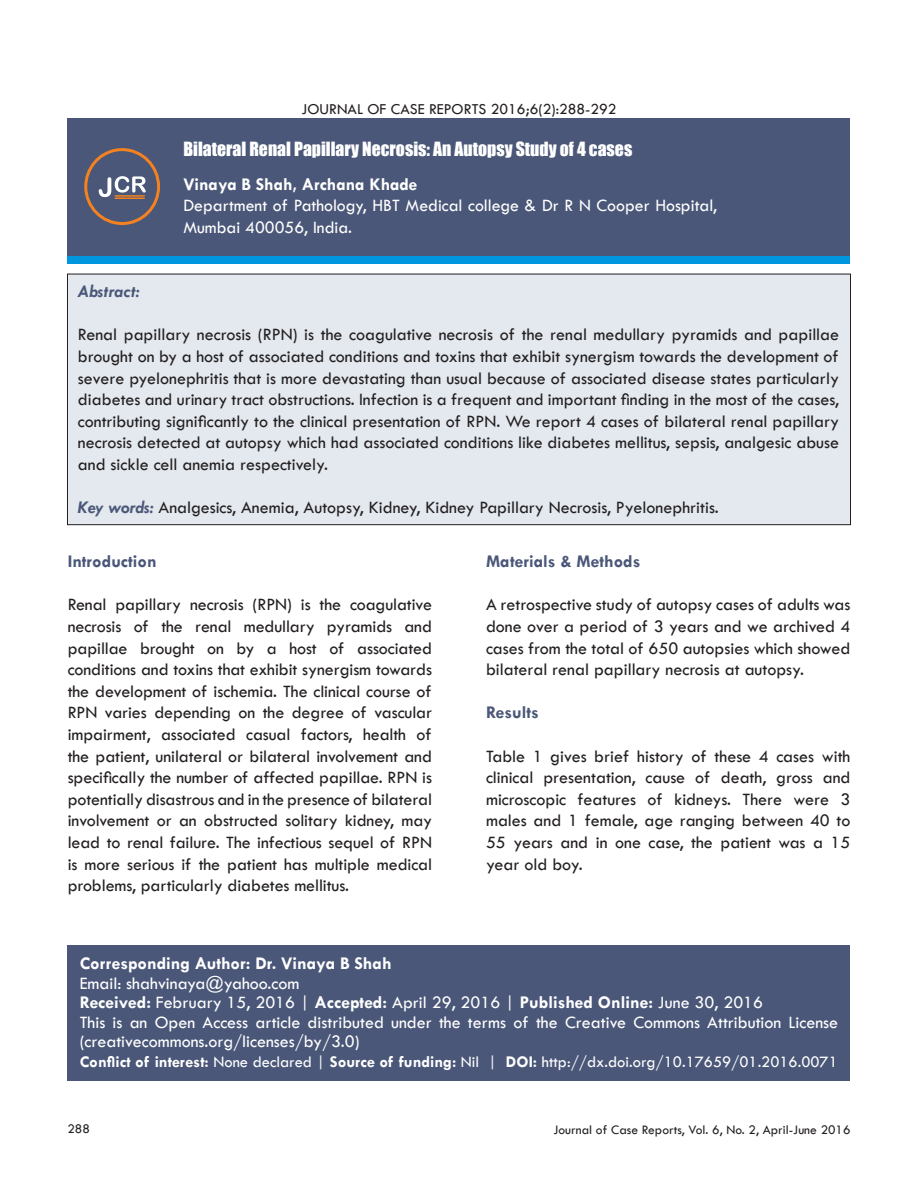
<style>
.page{position:relative;width:918px;height:1188px;background:#fff}
.page>*{position:absolute;margin:0;border:0;box-sizing:border-box;transform-origin:0 0}
.t1{font:18px/21.6px "Tw Cen";color:#231f20;text-align:justify}
.References{font:18px/19.5px "Tw Cen";color:#fff}
.t2{font:700 18px "Tw Cen";color:#fff}
.Heading{font:18px "Impact";color:#fff}
.t3{font:700 18px "Tw Cen";color:#4a5778}
.t4{font:italic 700 18px "Tw Cen";color:#4a5778}
.References-2{font:16.5px "Tw Cen";color:#fff}
.t5{font:15.75px "Tw Cen";color:#231f20}
.t6{font:13.5px "Tw Cen";color:#231f20}
.s1{font-weight:700;font-style:italic;color:#4a5778}
.s2{font-weight:700}
</style>
<div class="page">
<div style="left:68px;top:945px;width:782px;height:135px;background:#4a5778"></div>
<div style="left:68px;top:119px;width:782px;height:137px;background:#4a5778"></div>
<svg style="left:84px;top:148px;width:76px;height:77px"></svg>
<hr style="left:115px;top:195px;width:30px;height:2px;background:#f58220">
<hr style="left:115px;top:198px;width:30px;height:1px;background:#f58220">
<div style="left:68px;top:274px;width:782px;height:251px;background:#e3e9ef"></div>
<div style="left:67px;top:274px;width:784px;height:251px;border:1px solid #231f20"></div>
<div style="left:68px;top:256px;width:782px;height:8px;background:#0096df"></div>
<p class="t5" style="left:301px;top:99px;width:317px">JOURNAL OF CASE REPORTS 2016;6(2):288-292</p>
<p class="Heading" style="left:183px;top:135px;width:450px">Bilateral Renal Papillary Necrosis: An Autopsy Study of 4 cases</p>
<p class="t2" style="left:183px;top:173px;width:236px">Vinaya B Shah, Archana Khade</p>
<p class="References" style="left:183px;top:195px;width:535px;line-height:21.6px">Department of Pathology, HBT Medical college &amp; Dr R N Cooper Hospital,<br>Mumbai 400056, India.</p>
<p class="t4" style="left:78px;top:281px;width:63px">Abstract:</p>
<p class="t1" style="left:78px;top:324px;width:763px">Renal papillary necrosis (RPN) is the coagulative necrosis of the renal medullary pyramids and papillae brought on by a host of associated conditions and toxins that exhibit synergism towards the development of severe pyelonephritis that is more devastating than usual because of associated disease states particularly diabetes and urinary tract obstructions. Infection is a frequent and important finding in the most of the cases, contributing significantly to the clinical presentation of RPN. We report 4 cases of bilateral renal papillary necrosis detected at autopsy which had associated conditions like diabetes mellitus, sepsis, analgesic abuse and sickle cell anemia respectively.</p>
<p class="t1" style="left:78px;top:497px;width:642px"><span class="s1">Key words:</span> Analgesics, Anemia, Autopsy, Kidney, Kidney Papillary Necrosis, Pyelonephritis.</p>
<p class="t3" style="left:68px;top:551px;width:90px">Introduction</p>
<p class="t1" style="left:68px;top:594px;width:366px">Renal papillary necrosis (RPN) is the coagulative necrosis of the renal medullary pyramids and papillae brought on by a host of associated conditions and toxins that exhibit synergism towards the development of ischemia. The clinical course of RPN varies depending on the degree of vascular impairment, associated casual factors, health of the patient, unilateral or bilateral involvement and specifically the number of affected papillae. RPN is potentially disastrous and in the presence of bilateral involvement or an obstructed solitary kidney, may lead to renal failure. The infectious sequel of RPN is more serious if the patient has multiple medical problems, particularly diabetes mellitus.</p>
<p class="t3" style="left:486px;top:551px;width:156px">Materials &amp; Methods</p>
<p class="t1" style="left:486px;top:594px;width:366px">A retrospective study of autopsy cases of adults was done over a period of 3 years and we archived 4 cases from the total of 650 autopsies which showed bilateral renal papillary necrosis at autopsy.</p>
<p class="t3" style="left:486px;top:702px;width:54px">Results</p>
<p class="t1" style="left:486px;top:745px;width:366px">Table 1 gives brief history of these 4 cases with clinical presentation, cause of death, gross and microscopic features of kidneys. There were 3 males and 1 female, age ranging between 40 to 55 years and in one case, the patient was a 15 year old boy.</p>
<p class="t2" style="left:80px;top:953px;width:313px">Corresponding Author: Dr. Vinaya B Shah</p>
<p class="References" style="left:80px;top:973px;width:221px">Email: shahvinaya@yahoo.com</p>
<p class="References" style="left:80px;top:993px;width:685px"><span class="s2">Received:</span> February 15, 2016 | <span class="s2">Accepted:</span> April 29, 2016 | <span class="s2">Published Online:</span> June 30, 2016</p>
<p class="References" style="left:80px;top:1012px;width:760px">This is an Open Access article distributed under the terms of the Creative Commons Attribution License (creativecommons.org/licenses/by/3.0)</p>
<p class="References-2" style="left:80px;top:1052px;width:760px"><span class="s2">Conflict of interest:</span> None declared | <span class="s2">Source of funding:</span> Nil | <span class="s2">DOI:</span> http://dx.doi.org/10.17659/01.2016.0071</p>
<p class="t6" style="left:68px;top:1121px;width:24px">288</p>
<p class="t6" style="left:553px;top:1122px;width:299px">Journal of Case Reports, Vol. 6, No. 2, April-June 2016</p>
</div>
